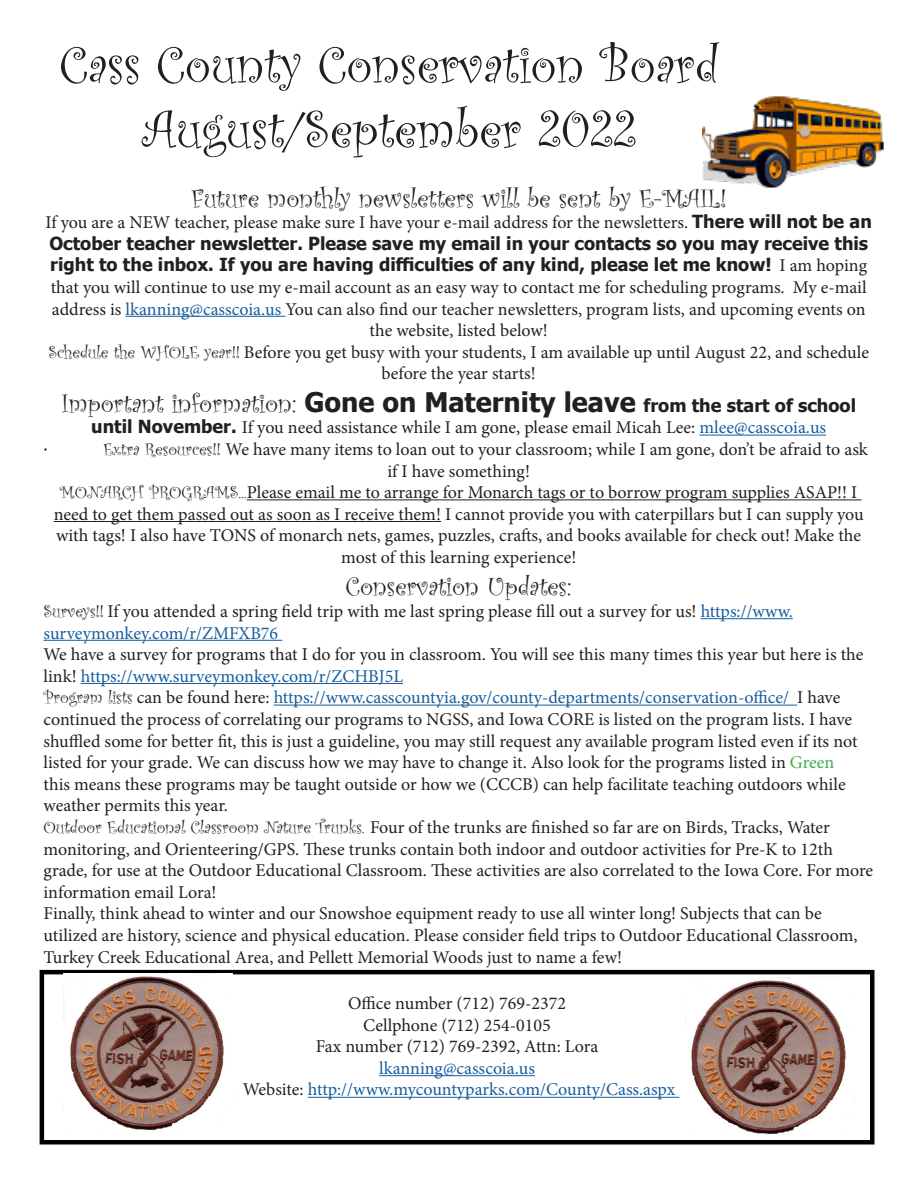
<style>
.page{position:relative;width:918px;height:1188px;background:#fff}
.page>*{position:absolute;margin:0;border:0;box-sizing:border-box;transform-origin:0 0}
.t1{font:54px "Curlz";color:#231f20}
.t2{font:27px "Curlz";color:#231f20}
.t3{font:18px/21.6px "Minion Pro";letter-spacing:-.005em;color:#231f20}
.t4{font:18px "Minion Pro";letter-spacing:-.005em;color:#175d9e}
.t5{font:18px "Curlz";color:#231f20}
.s1{font-family:"Tahoma";font-weight:700}
.s2{color:#175d9e}
.s3{font-family:"Curlz"}
.s4{font-family:"Tahoma";font-weight:700;font-size:18px}
.s5{color:#40ae49}
.s6{color:#231f20}
</style>
<div class="page">
<hr style="left:379px;top:1075px;width:156px;height:1px;background:#175d9e">
<hr style="left:308px;top:1097px;width:371px;height:1px;background:#175d9e">
<div style="left:40px;top:970px;width:834px;height:174px;border:4px solid #000"></div>
<hr style="left:126px;top:316px;width:159px;height:1px;background:#175d9e">
<hr style="left:699px;top:435px;width:127px;height:1px;background:#175d9e">
<hr style="left:247px;top:499px;width:615px;height:1px;background:#231f20">
<hr style="left:54px;top:521px;width:387px;height:1px;background:#231f20">
<hr style="left:701px;top:618px;width:92px;height:1px;background:#175d9e">
<hr style="left:44px;top:640px;width:238px;height:1px;background:#175d9e">
<hr style="left:81px;top:683px;width:322px;height:1px;background:#175d9e">
<hr style="left:274px;top:705px;width:523px;height:1px;background:#175d9e">
<img style="left:691px;top:977px;width:155px;height:157px">
<img style="left:63px;top:974px;width:169px;height:161px">
<img style="left:702px;top:96px;width:181px;height:91px">
<p class="t1" style="left:60px;top:27px;width:660px">Cass County Conservation Board</p>
<p class="t1" style="left:142px;top:91px;width:496px">August/September 2022</p>
<p class="t2" style="left:191px;top:179px;width:536px">Future monthly newsletters will be sent by E-MAIL!</p>
<p class="t3" style="left:46px;top:212px;width:828px;text-align:center">If you are a NEW teacher, please make sure I have your e-mail address for the newsletters. <span class="s1">There will not be an October teacher newsletter. Please save my email in your contacts so you may receive this right to the inbox. If you are having difficulties of any kind, please let me know!</span> I am hoping that you will continue to use my e-mail account as an easy way to contact me for scheduling programs. My e-mail address is <span class="s2">lkanning@casscoia.us</span> You can also find our teacher newsletters, program lists, and upcoming events on the website, listed below!</p>
<p class="t3" style="left:48px;top:341px;width:822px;text-align:center"><span class="s3">Schedule the WHOLE year!!</span> Before you get busy with your students, I am available up until August 22, and schedule before the year starts!</p>
<p class="t2" style="left:61px;top:384px;width:796px">Important information: <span class="s1">Gone on Maternity leave</span> <span class="s4">from the start of school</span></p>
<p class="t3" style="left:91px;top:417px;width:736px"><span class="s1">until November.</span> If you need assistance while I am gone, please email Micah Lee: <span class="s2">mlee@casscoia.us</span></p>
<p class="t5" style="left:44px;top:436px;width:6px">•</p>
<p class="t3" style="left:387px;top:438px;width:482px;text-indent:-284px"><span class="s3">Extra Resources!!</span> We have many items to loan out to your classroom; while I am gone, don’t be afraid to ask if I have something!</p>
<p class="t3" style="left:54px;top:482px;width:812px;text-align:center"><span class="s3">MONARCH PROGRAMS...</span>Please email me to arrange for Monarch tags or to borrow program supplies ASAP!! I need to get them passed out as soon as I receive them! I cannot provide you with caterpillars but I can supply you with tags! I also have TONS of monarch nets, games, puzzles, crafts, and books available for check out! Make the most of this learning experience!</p>
<p class="t2" style="left:346px;top:568px;width:227px">Conservation Updates:</p>
<p class="t3" style="left:44px;top:600px;width:751px"><span class="s3">Surveys!!</span> If you attended a spring field trip with me last spring please fill out a survey for us! <span class="s2">https://www. surveymonkey.com/r/ZMFXB76</span></p>
<p class="t3" style="left:44px;top:644px;width:821px">We have a survey for programs that I do for you in classroom. You will see this many times this year but here is the link! <span class="s2">https://www.surveymonkey.com/r/ZCHBJ5L</span></p>
<p class="t3" style="left:44px;top:687px;width:816px"><span class="s3">Program lists</span> can be found here: <span class="s2">https://www.casscountyia.gov/county-departments/conservation-office/</span> I have continued the process of correlating our programs to NGSS, and Iowa CORE is listed on the program lists. I have shuffled some for better fit, this is just a guideline, you may still request any available program listed even if its not listed for your grade. We can discuss how we may have to change it. Also look for the programs listed in <span class="s5">Green </span>this means these programs may be taught outside or how we (CCCB) can help facilitate teaching outdoors while weather permits this year.</p>
<p class="t3" style="left:44px;top:816px;width:831px"><span class="s3">Outdoor Educational Classroom Nature Trunks.</span> Four of the trunks are finished so far are on Birds, Tracks, Water monitoring, and Orienteering/GPS. These trunks contain both indoor and outdoor activities for Pre-K to 12th grade, for use at the Outdoor Educational Classroom. These activities are also correlated to the Iowa Core. For more information email Lora!</p>
<p class="t3" style="left:44px;top:903px;width:816px">Finally, think ahead to winter and our Snowshoe equipment ready to use all winter long! Subjects that can be utilized are history, science and physical education. Please consider field trips to Outdoor Educational Classroom,<br>Turkey Creek Educational Area, and Pellett Memorial Woods just to name a few!</p>
<p class="t3" style="left:348px;top:993px;width:219px">Office number (712) 769-2372</p>
<p class="t3" style="left:363px;top:1014px;width:189px">Cellphone (712) 254-0105</p>
<p class="t3" style="left:316px;top:1036px;width:284px">Fax number (712) 769-2392, Attn: Lora</p>
<p class="t4" style="left:379px;top:1056px;width:157px">lkanning@casscoia.us</p>
<p class="t4" style="left:243px;top:1078px;width:434px"><span class="s6">Website:</span> http://www.mycountyparks.com/County/Cass.aspx</p>
</div>
